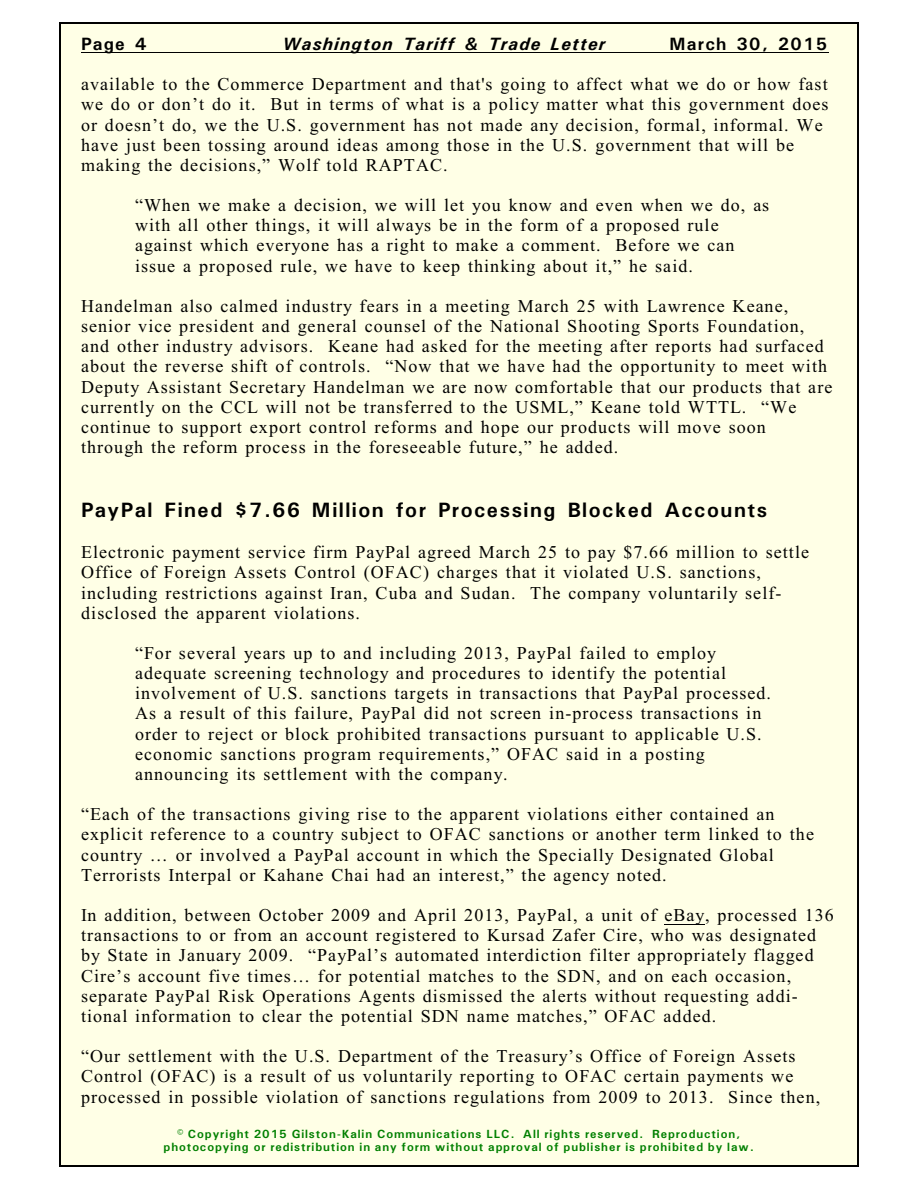
<style>
.page{position:relative;width:918px;height:1188px;background:#fff}
.page>*{position:absolute;margin:0;border:0;box-sizing:border-box;transform-origin:0 0}
.t1{font:700 21px "Univers";letter-spacing:.075em;color:#000}
.t2{font:18px/20.1px "Times New Roman";letter-spacing:.06em;color:#000}
.t3{font:italic 700 18px "Univers";letter-spacing:.07em;color:#000}
.t4{font:700 18px "Univers";letter-spacing:.075em;color:#000}
.t5{font:700 12px/13.6px "Univers";letter-spacing:.075em;color:#008000;text-align:center}
</style>
<div class="page">
<div style="left:59px;top:23px;width:800px;height:1143px;background:#ffffe6"></div>
<hr style="left:59px;top:23px;width:1px;height:1143px;background:#000">
<hr style="left:857px;top:23px;width:2px;height:1143px;background:#000">
<hr style="left:59px;top:23px;width:799px;height:1px;background:#000">
<hr style="left:59px;top:1165px;width:799px;height:1px;background:#000">
<hr style="left:81px;top:52px;width:747px;height:1px;background:#000">
<hr style="left:665px;top:924px;width:40px;height:1px;background:#000">
<p class="t4" style="left:81px;top:38px;width:67px">Page 4</p>
<p class="t3" style="left:283px;top:38px;width:324px">Washington Tariff &amp; Trade Letter</p>
<p class="t4" style="left:670px;top:38px;width:159px">March 30, 2015</p>
<p class="t2" style="left:81px;top:76px;width:749px">available to the Commerce Department and that's going to affect what we do or how fast we do or don’t do it. But in terms of what is a policy matter what this government does or doesn’t do, we the U.S. government has not made any decision, formal, informal. We have just been tossing around ideas among those in the U.S. government that will be making the decisions,” Wolf told RAPTAC.</p>
<p class="t2" style="left:135px;top:197px;width:636px">“When we make a decision, we will let you know and even when we do, as with all other things, it will always be in the form of a proposed rule against which everyone has a right to make a comment. Before we can issue a proposed rule, we have to keep thinking about it,” he said.</p>
<p class="t2" style="left:81px;top:298px;width:753px">Handelman also calmed industry fears in a meeting March 25 with Lawrence Keane, senior vice president and general counsel of the National Shooting Sports Foundation, and other industry advisors. Keane had asked for the meeting after reports had surfaced about the reverse shift of controls. “Now that we have had the opportunity to meet with Deputy Assistant Secretary Handelman we are now comfortable that our products that are currently on the CCL will not be transferred to the USML,” Keane told WTTL. “We continue to support export control reforms and hope our products will move soon through the reform process in the foreseeable future,” he added.</p>
<p class="t1" style="left:81px;top:503px;width:688px">PayPal Fined $7.66 Million for Processing Blocked Accounts</p>
<p class="t2" style="left:81px;top:544px;width:730px">Electronic payment service firm PayPal agreed March 25 to pay $7.66 million to settle Office of Foreign Assets Control (OFAC) charges that it violated U.S. sanctions, including restrictions against Iran, Cuba and Sudan. The company voluntarily self&shy;disclosed the apparent violations.</p>
<p class="t2" style="left:135px;top:645px;width:638px">“For several years up to and including 2013, PayPal failed to employ adequate screening technology and procedures to identify the potential involvement of U.S. sanctions targets in transactions that PayPal processed.<br>As a result of this failure, PayPal did not screen in-process transactions in order to reject or block prohibited transactions pursuant to applicable U.S. economic sanctions program requirements,” OFAC said in a posting announcing its settlement with the company.</p>
<p class="t2" style="left:81px;top:806px;width:735px">“Each of the transactions giving rise to the apparent violations either contained an explicit reference to a country subject to OFAC sanctions or another term linked to the country … or involved a PayPal account in which the Specially Designated Global Terrorists Interpal or Kahane Chai had an interest,” the agency noted.</p>
<p class="t2" style="left:81px;top:907px;width:754px">In addition, between October 2009 and April 2013, PayPal, a unit of eBay, processed 136 transactions to or from an account registered to Kursad Zafer Cire, who was designated by State in January 2009. “PayPal’s automated interdiction filter appropriately flagged Cire’s account five times… for potential matches to the SDN, and on each occasion, separate PayPal Risk Operations Agents dismissed the alerts without requesting addi&shy;tional information to clear the potential SDN name matches,” OFAC added.</p>
<p class="t2" style="left:81px;top:1048px;width:741px">“Our settlement with the U.S. Department of the Treasury’s Office of Foreign Assets<br>Control (OFAC) is a result of us voluntarily reporting to OFAC certain payments we processed in possible violation of sanctions regulations from 2009 to 2013. Since then,</p>
<p class="t5" style="left:164px;top:1128px;width:592px">© Copyright 2015 Gilston-Kalin Communications LLC. All rights reserved. Reproduction, photocopying or redistribution in any form without approval of publisher is prohibited by law.</p>
</div>
